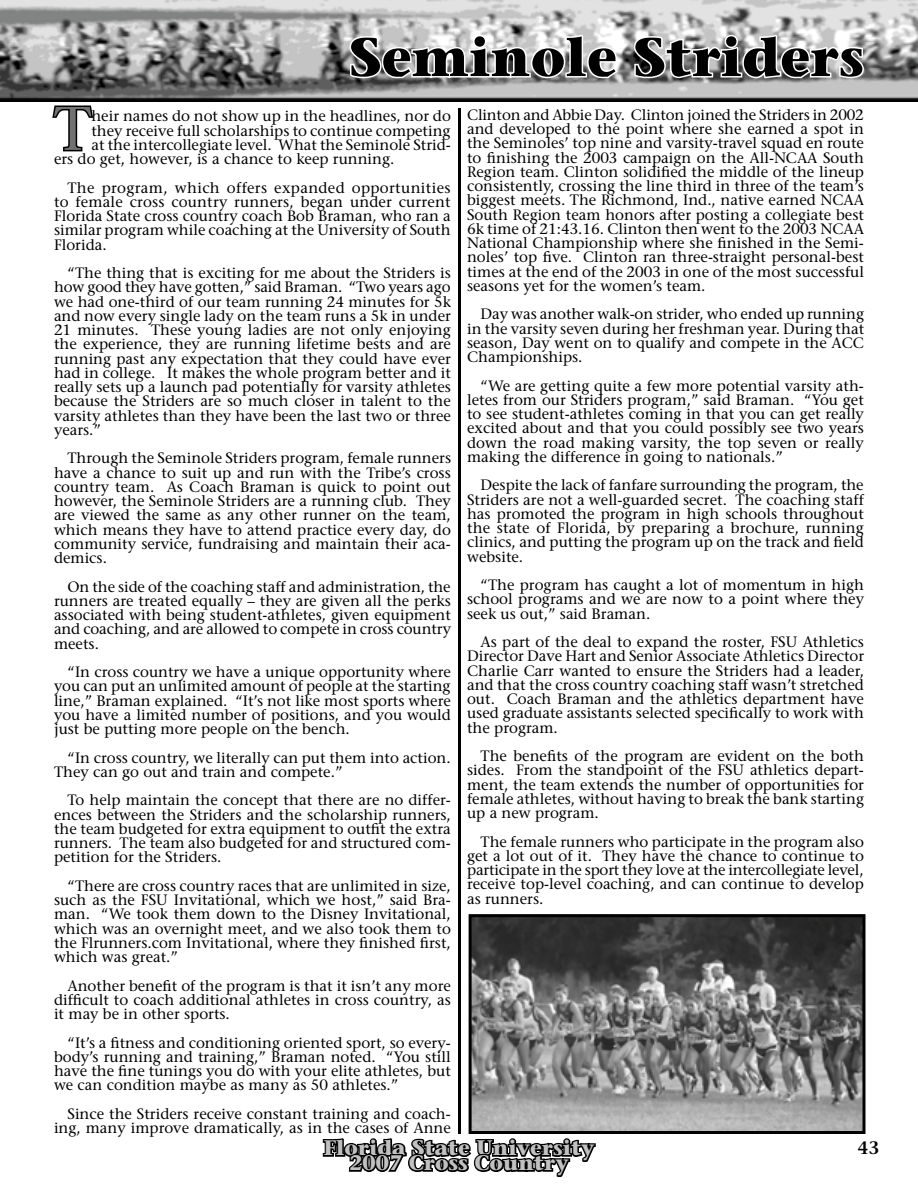
<style>
.page{position:relative;width:918px;height:1188px;background:#fff}
.page>*{position:absolute;margin:0;border:0;box-sizing:border-box;transform-origin:0 0}
.t1{font:61.35px "Stone Serif";color:#717171}
.t2{font:700 54px "Stone Serif";color:#000}
.t3{font:700 21px/15px "Stone Serif";color:#c1c1c1;text-align:center}
.t4{font:600 18px "Stone Serif";color:#000}
.t5{font:15px/14.2px "Stone Serif";color:#000;text-align:justify}
</style>
<div class="page">
<img style="left:0;top:0;width:918px;height:102px">
<svg style="left:322px;top:1138px;width:274px;height:39px"></svg>
<svg style="left:348px;top:33px;width:272px;height:48px"></svg>
<svg style="left:632px;top:33px;width:233px;height:48px"></svg>
<svg style="left:52px;top:105px;width:41px;height:47px"></svg>
<hr style="left:458px;top:108px;width:3px;height:1026px;background:#000">
<svg style="left:469px;top:914px;width:397px;height:220px;background:#6e6e6e"></svg>
<h2 class="t2" style="left:350px;top:22px;width:516px">Seminole Striders</h2>
<h1 class="t1" style="left:54px;top:91px;width:39px">T</h1>
<p class="t5" style="left:91px;top:109px;width:361px">heir names do not show up in the headlines, nor do</p>
<p class="t5" style="left:91px;top:123px;width:361px">they receive full scholarships to continue competing</p>
<p class="t5" style="left:91px;top:137px;width:361px">at the intercollegiate level. What the Seminole Strid-</p>
<p class="t5" style="left:54px;top:152px;width:342px">ers do get, however, is a chance to keep running.</p>
<p class="t5" style="left:54px;top:180px;width:398px;text-indent:14px">The program, which offers expanded opportunities to female cross country runners, began under current Florida State cross country coach Bob Braman, who ran a similar program while coaching at the University of South Florida.</p>
<p class="t5" style="left:54px;top:266px;width:398px;text-indent:14px">“The thing that is exciting for me about the Striders is how good they have gotten,” said Braman. “Two years ago we had one-third of our team running 24 minutes for 5k and now every single lady on the team runs a 5k in under 21 minutes. These young ladies are not only enjoying the experience, they are running lifetime bests and are running past any expectation that they could have ever had in college. It makes the whole program better and it really sets up a launch pad potentially for varsity athletes because the Striders are so much closer in talent to the varsity athletes than they have been the last two or three years.”</p>
<p class="t5" style="left:54px;top:451px;width:399px;text-indent:14px">Through the Seminole Striders program, female runners have a chance to suit up and run with the Tribe’s cross country team. As Coach Braman is quick to point out however, the Seminole Striders are a running club. They are viewed the same as any other runner on the team, which means they have to attend practice every day, do community service, fundraising and maintain their aca&shy;demics.</p>
<p class="t5" style="left:54px;top:579px;width:399px;text-indent:14px">On the side of the coaching staff and administration, the runners are treated equally – they are given all the perks associated with being student-athletes, given equipment and coaching, and are allowed to compete in cross country meets.</p>
<p class="t5" style="left:54px;top:665px;width:398px;text-indent:14px">“In cross country we have a unique opportunity where you can put an unlimited amount of people at the starting line,” Braman explained. “It’s not like most sports where you have a limited number of positions, and you would just be putting more people on the bench.</p>
<p class="t5" style="left:54px;top:750px;width:398px;text-indent:14px">“In cross country, we literally can put them into action.<br>They can go out and train and compete.”</p>
<p class="t5" style="left:54px;top:793px;width:398px;text-indent:14px">To help maintain the concept that there are no differ&shy;ences between the Striders and the scholarship runners, the team budgeted for extra equipment to outfit the extra runners. The team also budgeted for and structured com&shy;petition for the Striders.</p>
<p class="t5" style="left:54px;top:878px;width:398px;text-indent:14px">“There are cross country races that are unlimited in size, such as the FSU Invitational, which we host,” said Bra&shy;man. “We took them down to the Disney Invitational, which was an overnight meet, and we also took them to the Flrunners.com Invitational, where they finished first, which was great.”</p>
<p class="t5" style="left:54px;top:978px;width:398px;text-indent:14px">Another benefit of the program is that it isn’t any more difficult to coach additional athletes in cross country, as it may be in other sports.</p>
<p class="t5" style="left:54px;top:1035px;width:398px;text-indent:14px">“It’s a fitness and conditioning oriented sport, so every&shy;body’s running and training,” Braman noted. “You still have the fine tunings you do with your elite athletes, but we can condition maybe as many as 50 athletes.”</p>
<p class="t5" style="left:54px;top:1106px;width:398px;text-align:right">Since the Striders receive constant training and coach&shy;ing, many improve dramatically, as in the cases of Anne</p>
<p class="t5" style="left:467px;top:107px;width:398px">Clinton and Abbie Day. Clinton joined the Striders in 2002 and developed to the point where she earned a spot in the Seminoles’ top nine and varsity-travel squad en route to finishing the 2003 campaign on the All-NCAA South Region team. Clinton solidified the middle of the lineup consistently, crossing the line third in three of the team’s biggest meets. The Richmond, Ind., native earned NCAA South Region team honors after posting a collegiate best 6k time of 21:43.16. Clinton then went to the 2003 NCAA National Championship where she finished in the Semi&shy;noles’ top five. Clinton ran three-straight personal-best times at the end of the 2003 in one of the most successful seasons yet for the women’s team.</p>
<p class="t5" style="left:467px;top:307px;width:399px;text-indent:14px">Day was another walk-on strider, who ended up running in the varsity seven during her freshman year. During that season, Day went on to qualify and compete in the ACC Championships.</p>
<p class="t5" style="left:467px;top:378px;width:398px;text-indent:14px">“We are getting quite a few more potential varsity ath&shy;letes from our Striders program,” said Braman. “You get to see student-athletes coming in that you can get really excited about and that you could possibly see two years down the road making varsity, the top seven or really making the difference in going to nationals.”</p>
<p class="t5" style="left:467px;top:478px;width:398px;text-indent:14px">Despite the lack of fanfare surrounding the program, the Striders are not a well-guarded secret. The coaching staff has promoted the program in high schools throughout the state of Florida, by preparing a brochure, running clinics, and putting the program up on the track and field website.</p>
<p class="t5" style="left:467px;top:578px;width:398px;text-indent:14px">“The program has caught a lot of momentum in high school programs and we are now to a point where they seek us out,” said Braman.</p>
<p class="t5" style="left:467px;top:635px;width:399px;text-indent:14px">As part of the deal to expand the roster, FSU Athletics Director Dave Hart and Senior Associate Athletics Director Charlie Carr wanted to ensure the Striders had a leader, and that the cross country coaching staff wasn’t stretched out. Coach Braman and the athletics department have used graduate assistants selected specifically to work with the program.</p>
<p class="t5" style="left:467px;top:749px;width:398px;text-indent:14px">The benefits of the program are evident on the both sides. From the standpoint of the FSU athletics depart&shy;ment, the team extends the number of opportunities for female athletes, without having to break the bank starting up a new program.</p>
<p class="t5" style="left:467px;top:834px;width:398px;text-indent:14px">The female runners who participate in the program also get a lot out of it. They have the chance to continue to participate in the sport they love at the intercollegiate level, receive top-level coaching, and can continue to develop as runners.</p>
<h3 class="t3" style="left:324px;top:1140px;width:272px">Florida State University<br>2007 Cross Country</h3>
<p class="t4" style="left:858px;top:1136px;width:23px">43</p>
</div>
